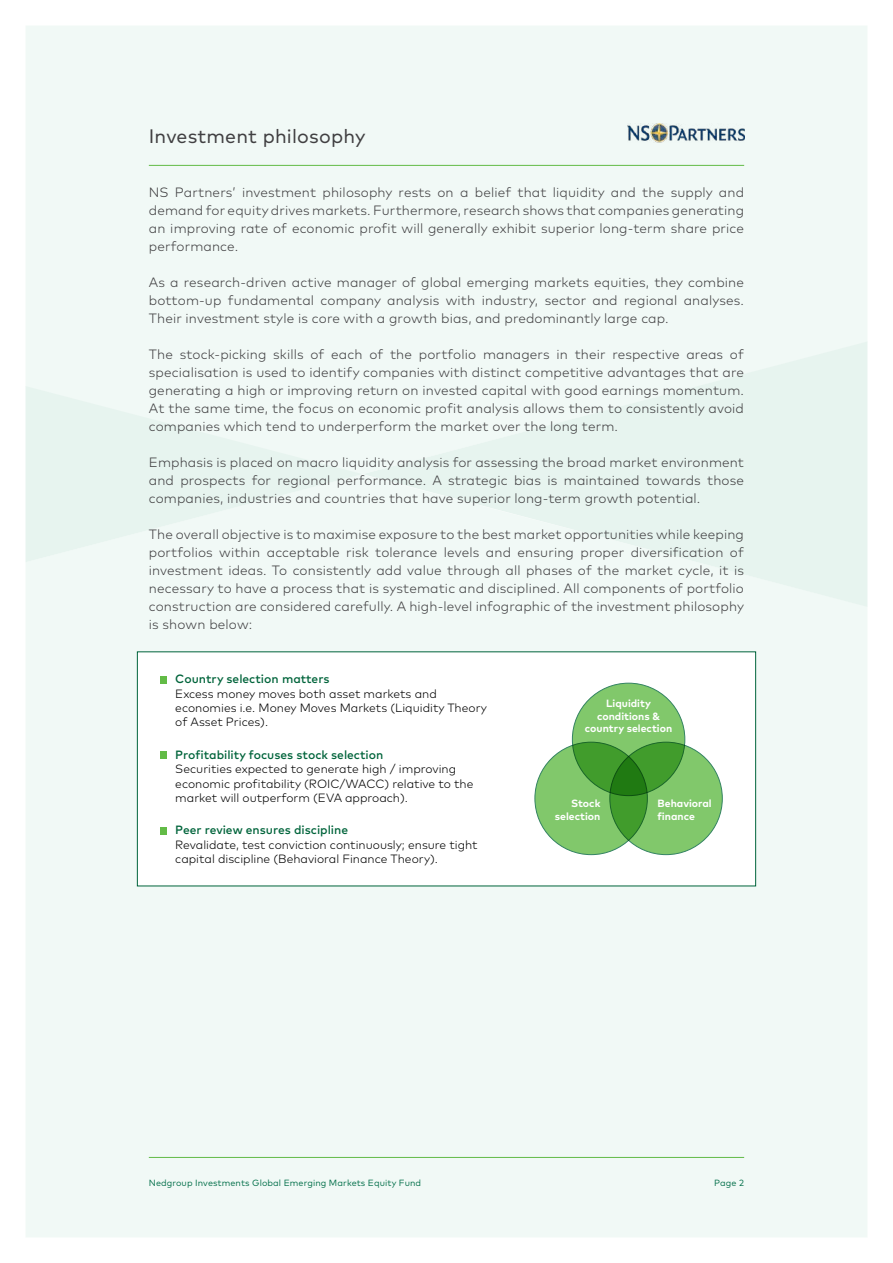
<style>
.page{position:relative;width:893px;height:1263px;background:#fff}
.page>*{position:absolute;margin:0;border:0;box-sizing:border-box;transform-origin:0 0}
.t1{font:19.5px "Mark Pro";letter-spacing:.01em;color:#414042}
.t2{font:300 13.5px/18px "Mark Pro";letter-spacing:.01em;color:#414042;text-align:justify}
.t3{font:300 12px/14.4px "Mark Pro";color:#000}
.t4{font:500 12px "Mark Pro";color:#00643b}
.t5{font:700 10.5px/12.6px "Mark Pro";color:#fff;text-align:center}
.t6{font:9px "Mark Pro";letter-spacing:.01em;color:#006e48}
</style>
<div class="page">
<div style="left:26px;top:26px;width:841px;height:360px;background:#f1f9f6"></div>
<div style="left:26px;top:562px;width:841px;height:675px;background:#f1f9f6"></div>
<div style="left:26px;top:386px;width:337px;height:176px;background:#eef7f4"></div>
<svg style="left:363px;top:341px;width:504px;height:266px;fill:#f1f8f6"></svg>
<hr style="left:149px;top:1157px;width:595px;height:1px;background:#62bb46">
<hr style="left:149px;top:165px;width:595px;height:1px;background:#62bb46">
<img style="left:627px;top:124px;width:117px;height:19px">
<div style="left:137px;top:652px;width:619px;height:234px;background:#fff"></div>
<div style="left:160px;top:676px;width:7px;height:7px;background:#62bb46"></div>
<div style="left:160px;top:751px;width:7px;height:8px;background:#62bb46"></div>
<div style="left:160px;top:827px;width:7px;height:7px;background:#62bb46"></div>
<div style="left:572px;top:683px;width:113px;height:113px;background:#81c86b;border-radius:50%"></div>
<svg style="left:610px;top:742px;width:112px;height:113px;background:#70bb5c"></svg>
<svg style="left:535px;top:742px;width:112px;height:113px;background:#63b150"></svg>
<h1 class="t1" style="left:149px;top:121px;width:218px">Investment philosophy</h1>
<p class="t2" style="left:149px;top:182px;width:597px">NS Partners’ investment philosophy rests on a belief that liquidity and the supply and demand for equity drives markets. Furthermore, research shows that companies generating an improving rate of economic profit will generally exhibit superior long-term share price performance.</p>
<p class="t2" style="left:149px;top:272px;width:597px">As a research-driven active manager of global emerging markets equities, they combine bottom-up fundamental company analysis with industry, sector and regional analyses.<br>Their investment style is core with a growth bias, and predominantly large cap.</p>
<p class="t2" style="left:149px;top:344px;width:597px">The stock-picking skills of each of the portfolio managers in their respective areas of specialisation is used to identify companies with distinct competitive advantages that are generating a high or improving return on invested capital with good earnings momentum.<br>At the same time, the focus on economic profit analysis allows them to consistently avoid companies which tend to underperform the market over the long term.</p>
<p class="t2" style="left:149px;top:452px;width:597px">Emphasis is placed on macro liquidity analysis for assessing the broad market environment and prospects for regional performance. A strategic bias is maintained towards those companies, industries and countries that have superior long-term growth potential.</p>
<p class="t2" style="left:149px;top:524px;width:597px">The overall objective is to maximise exposure to the best market opportunities while keeping portfolios within acceptable risk tolerance levels and ensuring proper diversification of investment ideas. To consistently add value through all phases of the market cycle, it is necessary to have a process that is systematic and disciplined. All components of portfolio construction are considered carefully. A high-level infographic of the investment philosophy is shown below:</p>
<p class="t4" style="left:175px;top:670px;width:156px">Country selection matters</p>
<p class="t3" style="left:175px;top:685px;width:313px">Excess money moves both asset markets and economies i.e. Money Moves Markets (Liquidity Theory of Asset Prices).</p>
<p class="t4" style="left:175px;top:745px;width:210px">Profitability focuses stock selection</p>
<p class="t3" style="left:175px;top:761px;width:300px">Securities expected to generate high / improving economic profitability (ROIC/WACC) relative to the market will outperform (EVA approach).</p>
<p class="t4" style="left:175px;top:821px;width:174px">Peer review ensures discipline</p>
<p class="t3" style="left:175px;top:836px;width:304px">Revalidate, test conviction continuously; ensure tight capital discipline (Behavioral Finance Theory).</p>
<p class="t5" style="left:585px;top:696px;width:89px">Liquidity conditions &amp; country selection</p>
<p class="t5" style="left:555px;top:796px;width:47px;text-align:right">Stock selection</p>
<p class="t5" style="left:657px;top:796px;width:56px;text-align:left">Behavioral finance</p>
<p class="t6" style="left:149px;top:1176px;width:274px">Nedgroup Investments Global Emerging Markets Equity Fund</p>
<p class="t6" style="left:714px;top:1176px;width:31px">Page 2</p>
</div>
